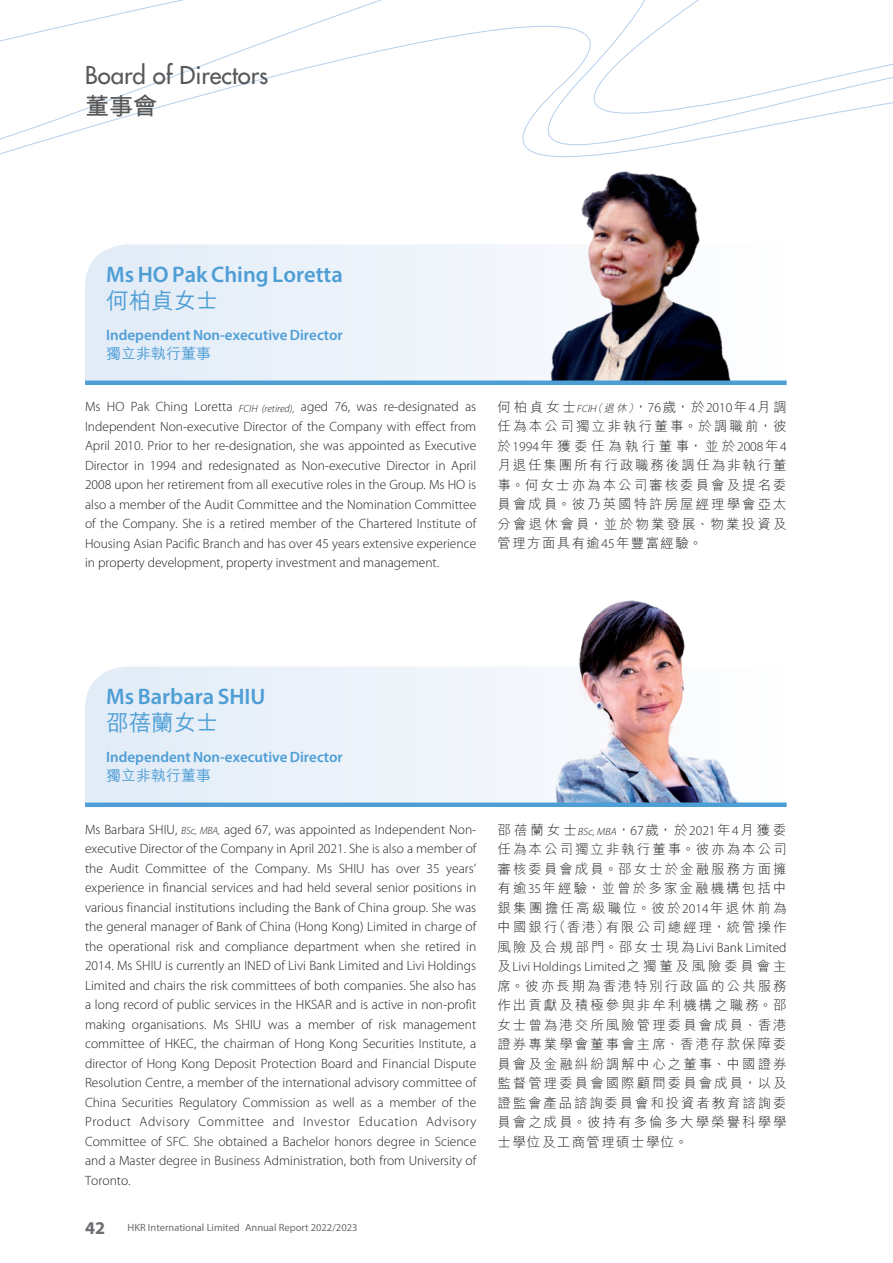
<style>
.page{position:relative;width:893px;height:1263px;background:#fff}
.page>*{position:absolute;margin:0;border:0;box-sizing:border-box;transform-origin:0 0}
.t1{font:500 24px "Futura Std";color:#57585a}
.t2{font:700 24px "M Hei HK";color:#57585a}
.t3{font:600 22.5px "Myriad Pro";color:#4e9ed6}
.t4{font:500 22.5px "M Hei HK";color:#4e9ed6}
.t5{font:700 18px "Myriad Pro";color:#6c6d70}
.t6{font:600 15px "Myriad Pro";color:#4e9ed6}
.t7{font:500 15px "M Hei HK";color:#4e9ed6}
.t8{font:300 13.5px/19.5px "Myriad Pro";color:#231f20;text-align:justify}
.t9{font:300 13.5px/19.5px "M Hei HK";letter-spacing:.15em;color:#231f20;text-align:justify}
.t10{font:10.5px "Myriad Pro";color:#6c6d70}
.s1{font-style:italic;font-size:10.5px}
.s2{font-family:"Myriad Pro";font-style:italic;font-size:10.5px}
.s3{font-family:"Myriad Pro"}
.s4{font-family:"M Hei HK"}
</style>
<div class="page">
<svg style="left:0;top:0;width:893px;height:155px"></svg>
<div style="left:85px;top:244px;width:416px;height:136px;background:#eaf1f9"></div>
<img style="left:501px;top:155px;width:230px;height:225px">
<div style="left:85px;top:380px;width:702px;height:5px;background:#4e9ed6"></div>
<div style="left:85px;top:666px;width:438px;height:136px;background:#ebf1f9"></div>
<img style="left:523px;top:600px;width:216px;height:202px">
<div style="left:85px;top:802px;width:702px;height:5px;background:#4e9ed6"></div>
<h1 class="t1" style="left:85px;top:60px;width:185px">Board of Directors</h1>
<h1 class="t2" style="left:85px;top:89px;width:73px">董事會</h1>
<h2 class="t3" style="left:106px;top:260px;width:238px">Ms HO Pak Ching Loretta</h2>
<h2 class="t4" style="left:106px;top:284px;width:114px">何柏貞女士</h2>
<p class="t6" style="left:106px;top:325px;width:238px">Independent Non-executive Director</p>
<p class="t7" style="left:106px;top:343px;width:106px">獨立非執行董事</p>
<p class="t8" style="left:85px;top:397px;width:393px">Ms HO Pak Ching Loretta <span class="s1">FCIH (retired),</span> aged 76, was re-designated as Independent Non-executive Director of the Company with effect from April 2010. Prior to her re-designation, she was appointed as Executive Director in 1994 and redesignated as Non-executive Director in April 2008 upon her retirement from all executive roles in the Group. Ms HO is also a member of the Audit Committee and the Nomination Committee of the Company. She is a retired member of the Chartered Institute of Housing Asian Pacific Branch and has over 45 years extensive experience in property development, property investment and management.</p>
<p class="t9" style="left:497px;top:397px;width:291px">何柏貞女士<span class="s2">FCIH</span><span class="s1">（退休）</span>，<span class="s3">76</span>歲，於<span class="s3">2010</span>年<span class="s3">4</span>月調任為本公司獨立非執行董事。於調職前，彼於<span class="s3">1994</span>年獲委任為執行董事，並於<span class="s3">2008</span>年<span class="s3">4</span>月退任集團所有行政職務後調任為非執行董事。何女士亦為本公司審核委員會及提名委員會成員。彼乃英國特許房屋經理學會亞太分會退休會員，並於物業發展、物業投資及管理方面具有逾<span class="s3">45</span>年豐富經驗。</p>
<h2 class="t3" style="left:106px;top:682px;width:161px">Ms Barbara SHIU</h2>
<h2 class="t4" style="left:106px;top:706px;width:114px">邵蓓蘭女士</h2>
<p class="t6" style="left:106px;top:747px;width:238px">Independent Non-executive Director</p>
<p class="t7" style="left:106px;top:765px;width:106px">獨立非執行董事</p>
<p class="t8" style="left:85px;top:819px;width:393px">Ms Barbara SHIU, <span class="s1">BSc, MBA,</span> aged 67, was appointed as Independent Non&shy;executive Director of the Company in April 2021. She is also a member of the Audit Committee of the Company. Ms SHIU has over 35 years’ experience in financial services and had held several senior positions in various financial institutions including the Bank of China group. She was the general manager of Bank of China (Hong Kong) Limited in charge of the operational risk and compliance department when she retired in 2014. Ms SHIU is currently an INED of Livi Bank Limited and Livi Holdings Limited and chairs the risk committees of both companies. She also has a long record of public services in the HKSAR and is active in non-profit making organisations. Ms SHIU was a member of risk management committee of HKEC, the chairman of Hong Kong Securities Institute, a director of Hong Kong Deposit Protection Board and Financial Dispute Resolution Centre, a member of the international advisory committee of China Securities Regulatory Commission as well as a member of the Product Advisory Committee and Investor Education Advisory Committee of SFC. She obtained a Bachelor honors degree in Science and a Master degree in Business Administration, both from University of Toronto.</p>
<p class="t9" style="left:497px;top:820px;width:291px">邵蓓蘭女士<span class="s2">BSc,MBA</span>，<span class="s3">67</span>歲，於<span class="s3">2021</span>年<span class="s3">4</span>月獲委任為本公司獨立非執行董事。彼亦為本公司審核委員會成員。邵女士於金融服務方面擁有逾<span class="s3">35</span>年經驗，並曾於多家金融機構包括中銀集團擔任高級職位。彼於<span class="s3">2014</span>年退休前為中國銀行（香港）有限公司總經理，統管操作</p>
<p class="t8" style="left:497px;top:937px;width:291px"><span class="s4">風險及合規部門。邵女士現為</span>Livi Bank Limited<span class="s4">及</span>Livi Holdings Limited<span class="s4">之獨董及風險委員會主</span></p>
<p class="t9" style="left:497px;top:976px;width:291px">席。彼亦長期為香港特別行政區的公共服務作出貢獻及積極參與非牟利機構之職務。邵女士曾為港交所風險管理委員會成員、香港證券專業學會董事會主席、香港存款保障委員會及金融糾紛調解中心之董事、中國證券監督管理委員會國際顧問委員會成員，以及證監會產品諮詢委員會和投資者教育諮詢委員會之成員。彼持有多倫多大學榮譽科學學士學位及工商管理碩士學位。</p>
<h3 class="t5" style="left:85px;top:1216px;width:21px">42</h3>
<p class="t10" style="left:128px;top:1221px;width:231px">HKR International Limited Annual Report 2022/2023</p>
</div>
